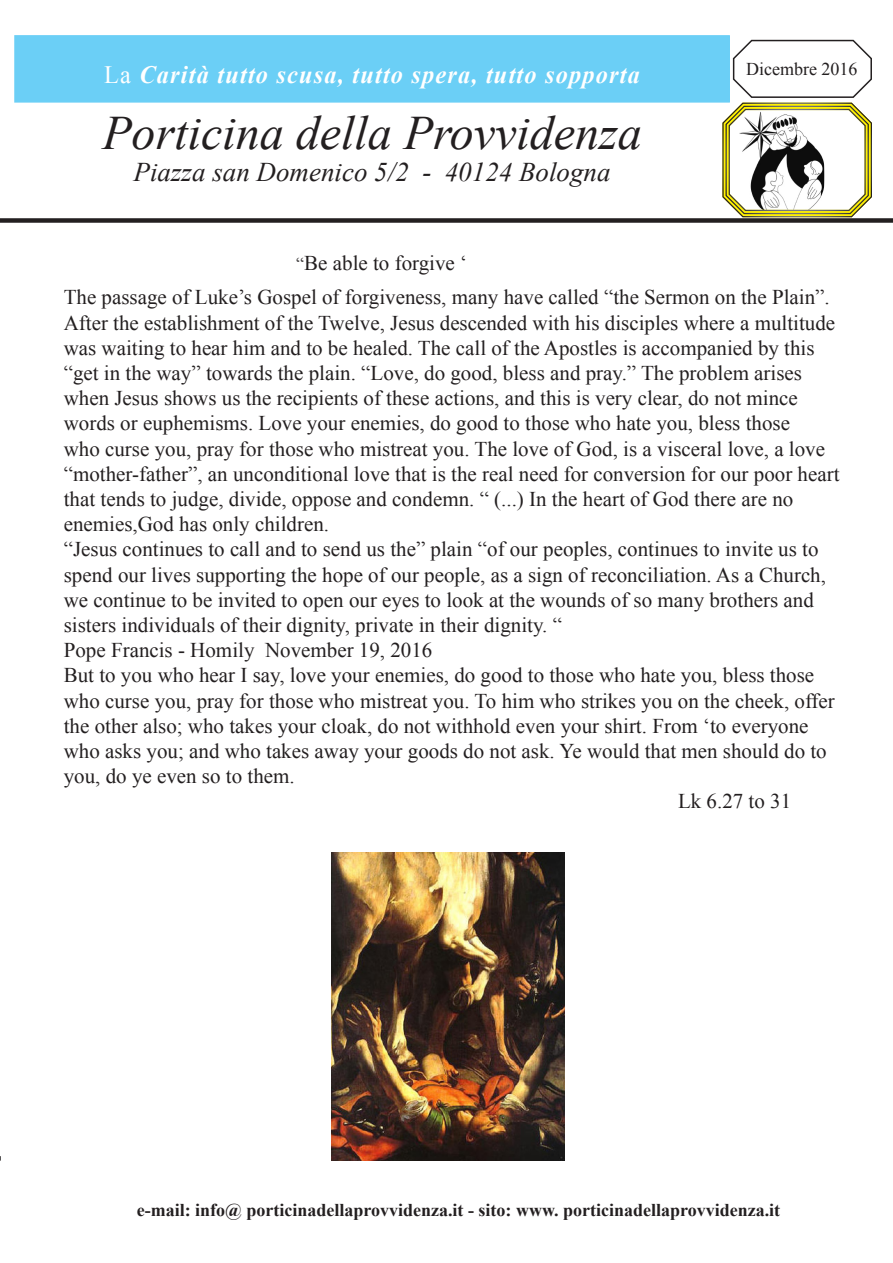
<style>
.page{position:relative;width:893px;height:1263px;background:#fff}
.page>*{position:absolute;margin:0;border:0;box-sizing:border-box;transform-origin:0 0}
.t1{font:italic 48px "Times New Roman";color:#231f20}
.t2{font:italic 27px "Times New Roman";color:#231f20}
.t3{font:italic 700 24.9px "Times New Roman";letter-spacing:.05em;color:#fff}
.Normale{font:21px/25.2px "Times New Roman";color:#231f20}
.Titolo_1{font:21px "Times New Roman";color:#231f20}
.t4{font:700 18px "Times New Roman";color:#231f20}
.t5{font:18px "Times New Roman";color:#231f20}
.s1{font-weight:400;font-style:normal}
.s2{font-size:18px}
</style>
<div class="page">
<div style="left:15px;top:36px;width:714px;height:66px;background:#6bcff6"></div>
<div style="left:14px;top:35px;width:716px;height:68px;border:2px solid #6bcff6"></div>
<div style="left:0;top:218px;width:893px;height:5px;background:#231f20"></div>
<svg style="left:719px;top:38px;width:157px;height:181px"></svg>
<img style="left:332px;top:852px;width:233px;height:308px">
<p class="t3" style="left:104px;top:57px;width:537px"><span class="s1">La</span> Carità tutto scusa, tutto spera, tutto sopporta</p>
<p class="t1" style="left:102px;top:100px;width:541px">Porticina della Provvidenza</p>
<p class="t2" style="left:134px;top:154px;width:478px">Piazza san Domenico 5/2 - 40124 Bologna</p>
<p class="t5" style="left:746px;top:57px;width:113px">Dicembre 2016</p>
<p class="Titolo_1" style="left:296px;top:249px;width:172px"><span class="s2">“</span>Be able to forgive ‘</p>
<p class="Normale" style="left:64px;top:284px;width:777px">The passage of Luke’s Gospel of forgiveness, many have called “the Sermon on the Plain”.<br>After the establishment of the Twelve, Jesus descended with his disciples where a multitude was waiting to hear him and to be healed. The call of the Apostles is accompanied by this “get in the way” towards the plain. “Love, do good, bless and pray.” The problem arises when Jesus shows us the recipients of these actions, and this is very clear, do not mince words or euphemisms. Love your enemies, do good to those who hate you, bless those<br>who curse you, pray for those who mistreat you. The love of God, is a visceral love, a love “mother-father”, an unconditional love that is the real need for conversion for our poor heart that tends to judge, divide, oppose and condemn. “ (...) In the heart of God there are no enemies,God has only children.</p>
<p class="Normale" style="left:64px;top:536px;width:764px">“Jesus continues to call and to send us the” plain “of our peoples, continues to invite us to spend our lives supporting the hope of our people, as a sign of reconciliation. As a Church, we continue to be invited to open our eyes to look at the wounds of so many brothers and sisters individuals of their dignity, private in their dignity. “</p>
<p class="Normale" style="left:64px;top:637px;width:370px">Pope Francis - Homily November 19, 2016</p>
<p class="Normale" style="left:64px;top:662px;width:773px">But to you who hear I say, love your enemies, do good to those who hate you, bless those who curse you, pray for those who mistreat you. To him who strikes you on the cheek, offer the other also; who takes your cloak, do not withhold even your shirt. From ‘to everyone who asks you; and who takes away your goods do not ask. Ye would that men should do to you, do ye even so to them.</p>
<p class="Normale" style="left:678px;top:788px;width:115px">Lk 6.27 to 31</p>
<p class="t4" style="left:137px;top:1197px;width:645px">e-mail: info@ porticinadellaprovvidenza.it - sito: www. porticinadellaprovvidenza.it</p>
</div>
